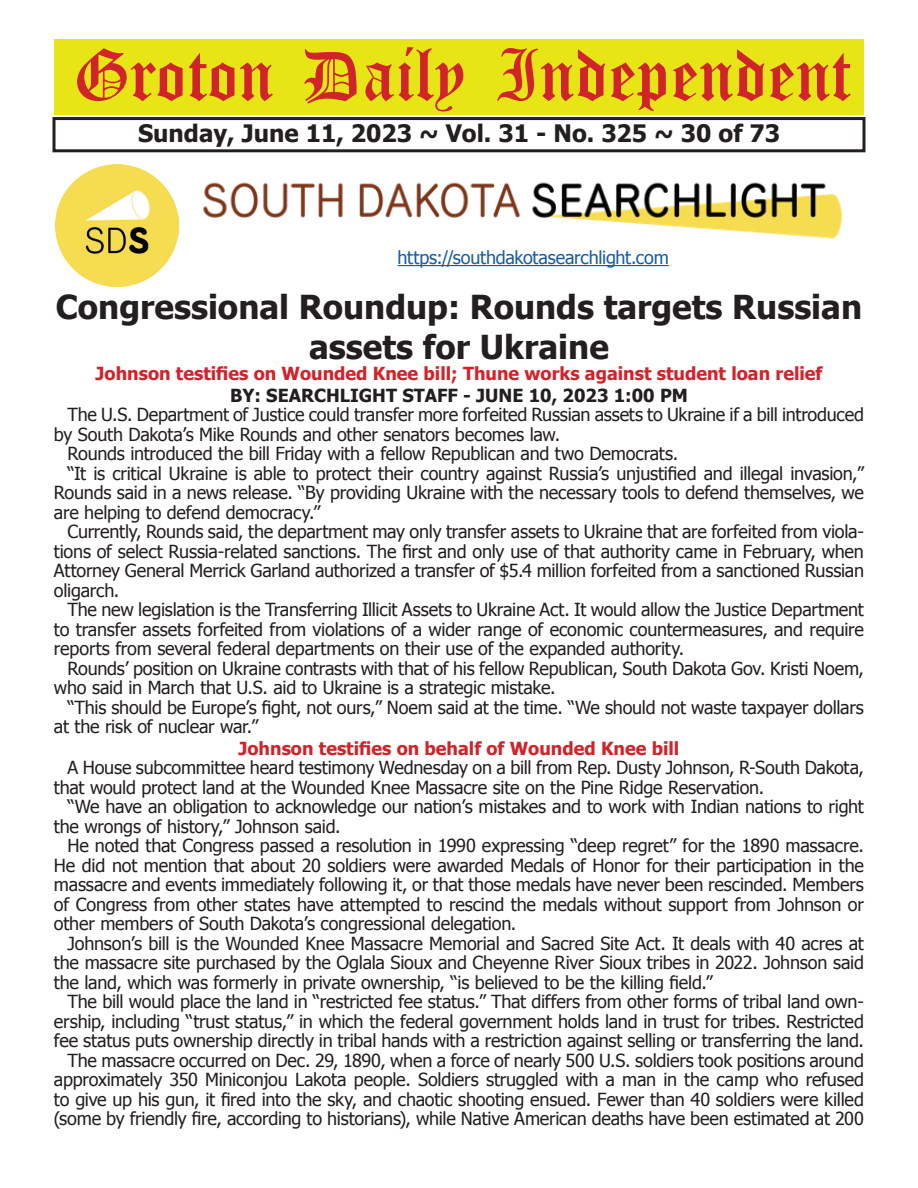
<style>
.page{position:relative;width:918px;height:1188px;background:#fff}
.page>*{position:absolute;margin:0;border:0;box-sizing:border-box;transform-origin:0 0}
.t1{font:54px "Old English Five";color:#d1232a}
.t2{font:700 33px/39.6px "Tahoma";color:#231f20;text-align:center}
.t3{font:700 24px "Tahoma";color:#231f20}
.t4{font:18px/19.5px "Tahoma";letter-spacing:-.01em;color:#231f20}
.t5{font:700 18px "Tahoma";color:#d1232a}
.t6{font:700 18px "Tahoma";color:#231f20}
.t7{font:18px "Tahoma";letter-spacing:-.01em;color:#175d9e}
</style>
<div class="page">
<div style="left:52px;top:117px;width:814px;height:35px;border:3px solid #231f20"></div>
<div style="left:54px;top:40px;width:810px;height:75px;background:#e7e515"></div>
<img style="left:56px;top:164px;width:122px;height:123px">
<img style="left:203px;top:182px;width:639px;height:57px">
<hr style="left:398px;top:265px;width:271px;height:1px;background:#175d9e">
<h1 class="t1" style="left:73px;top:50px;width:779px">Groton Daily Independent</h1>
<h3 class="t3" style="left:138px;top:116px;width:644px">Sunday, June 11, 2023 ~ Vol. 31 - No. 325 ~ 30 of 73</h3>
<p class="t7" style="left:398px;top:245px;width:273px">https://southdakotasearchlight.com</p>
<h2 class="t2" style="left:56px;top:285px;width:808px">Congressional Roundup: Rounds targets Russian assets for Ukraine</h2>
<p class="t5" style="left:96px;top:361px;width:728px">Johnson testifies on Wounded Knee bill; Thune works against student loan relief</p>
<p class="t6" style="left:230px;top:383px;width:459px">BY: SEARCHLIGHT STAFF - JUNE 10, 2023 1:00 PM</p>
<p class="t4" style="left:67px;top:404px;width:798px">The U.S. Department of Justice could transfer more forfeited Russian assets to Ukraine if a bill introduced</p>
<p class="t4" style="left:54px;top:424px;width:508px">by South Dakota’s Mike Rounds and other senators becomes law.</p>
<p class="t4" style="left:67px;top:443px;width:612px">Rounds introduced the bill Friday with a fellow Republican and two Democrats.</p>
<p class="t4" style="left:67px;top:463px;width:798px">“It is critical Ukraine is able to protect their country against Russia’s unjustified and illegal invasion,”</p>
<p class="t4" style="left:54px;top:482px;width:812px">Rounds said in a news release. “By providing Ukraine with the necessary tools to defend themselves, we</p>
<p class="t4" style="left:54px;top:502px;width:268px">are helping to defend democracy.”</p>
<p class="t4" style="left:67px;top:521px;width:798px">Currently, Rounds said, the department may only transfer assets to Ukraine that are forfeited from viola-</p>
<p class="t4" style="left:54px;top:541px;width:811px">tions of select Russia-related sanctions. The first and only use of that authority came in February, when</p>
<p class="t4" style="left:54px;top:560px;width:812px">Attorney General Merrick Garland authorized a transfer of $5.4 million forfeited from a sanctioned Russian</p>
<p class="t4" style="left:54px;top:580px;width:67px">oligarch.</p>
<p class="t4" style="left:67px;top:599px;width:798px">The new legislation is the Transferring Illicit Assets to Ukraine Act. It would allow the Justice Department</p>
<p class="t4" style="left:54px;top:619px;width:812px">to transfer assets forfeited from violations of a wider range of economic countermeasures, and require</p>
<p class="t4" style="left:54px;top:638px;width:632px">reports from several federal departments on their use of the expanded authority.</p>
<p class="t4" style="left:67px;top:658px;width:798px">Rounds’ position on Ukraine contrasts with that of his fellow Republican, South Dakota Gov. Kristi Noem,</p>
<p class="t4" style="left:54px;top:677px;width:503px">who said in March that U.S. aid to Ukraine is a strategic mistake.</p>
<p class="t4" style="left:67px;top:697px;width:798px">“This should be Europe’s fight, not ours,” Noem said at the time. “We should not waste taxpayer dollars</p>
<p class="t4" style="left:54px;top:716px;width:206px">at the risk of nuclear war.”</p>
<p class="t5" style="left:239px;top:736px;width:442px">Johnson testifies on behalf of Wounded Knee bill</p>
<p class="t4" style="left:54px;top:757px;width:812px;text-indent:14px">A House subcommittee heard testimony Wednesday on a bill from Rep. Dusty Johnson, R-South Dakota, that would protect land at the Wounded Knee Massacre site on the Pine Ridge Reservation.</p>
<p class="t4" style="left:54px;top:796px;width:811px;text-indent:14px">“We have an obligation to acknowledge our nation’s mistakes and to work with Indian nations to right the wrongs of history,” Johnson said.</p>
<p class="t4" style="left:54px;top:835px;width:812px;text-align:justify;text-indent:14px">He noted that Congress passed a resolution in 1990 expressing “deep regret” for the 1890 massacre.<br>He did not mention that about 20 soldiers were awarded Medals of Honor for their participation in the massacre and events immediately following it, or that those medals have never been rescinded. Members of Congress from other states have attempted to rescind the medals without support from Johnson or other members of South Dakota’s congressional delegation.</p>
<p class="t4" style="left:54px;top:933px;width:812px;text-align:justify;text-indent:14px">Johnson’s bill is the Wounded Knee Massacre Memorial and Sacred Site Act. It deals with 40 acres at the massacre site purchased by the Oglala Sioux and Cheyenne River Sioux tribes in 2022. Johnson said the land, which was formerly in private ownership, “is believed to be the killing field.”</p>
<p class="t4" style="left:54px;top:991px;width:812px;text-align:right">The bill would place the land in “restricted fee status.” That differs from other forms of tribal land own&shy;ership, including “trust status,” in which the federal government holds land in trust for tribes. Restricted fee status puts ownership directly in tribal hands with a restriction against selling or transferring the land.<br>The massacre occurred on Dec. 29, 1890, when a force of nearly 500 U.S. soldiers took positions around approximately 350 Miniconjou Lakota people. Soldiers struggled with a man in the camp who refused to give up his gun, it fired into the sky, and chaotic shooting ensued. Fewer than 40 soldiers were killed (some by friendly fire, according to historians), while Native American deaths have been estimated at 200</p>
</div>
